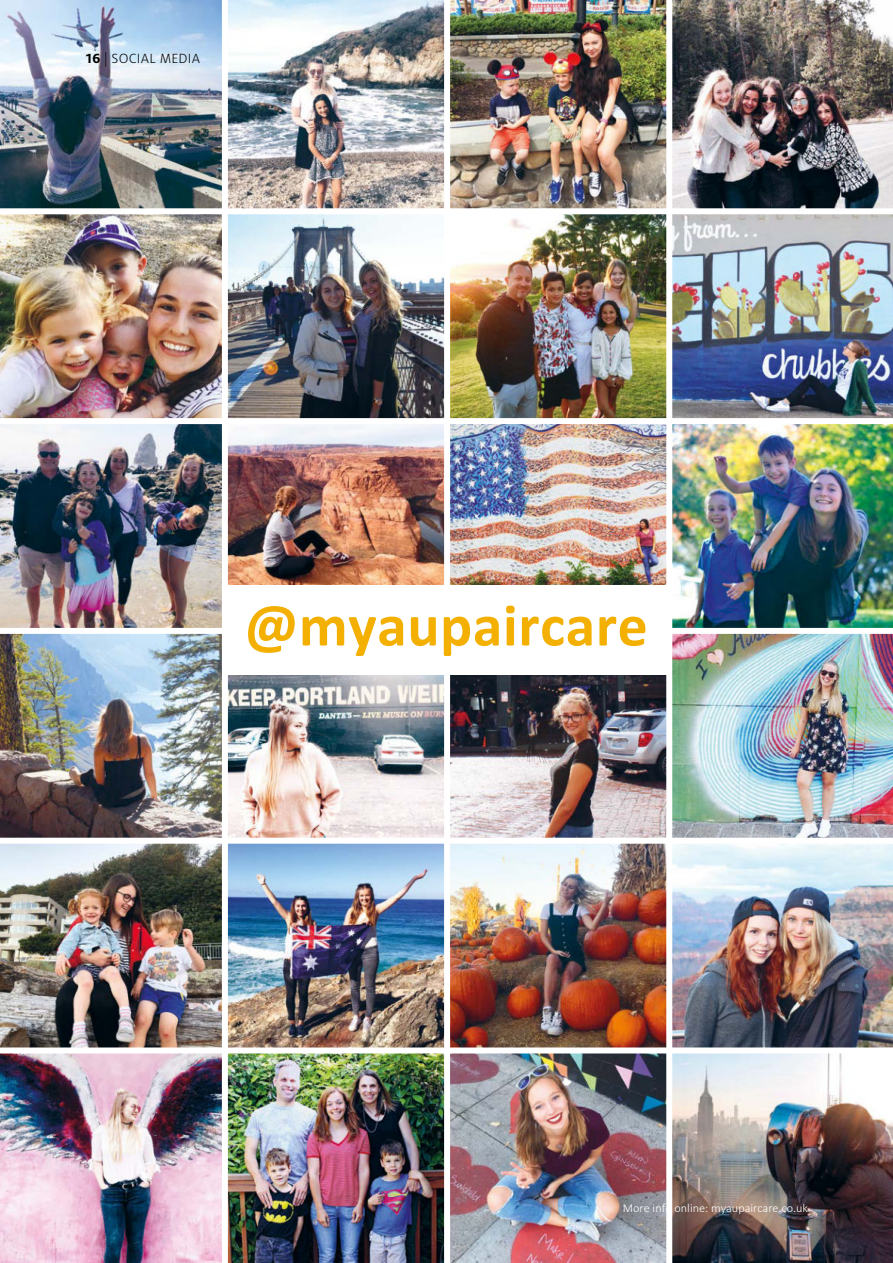
<style>
.page{position:relative;width:893px;height:1263px;background:#fff}
.page>*{position:absolute;margin:0;border:0;box-sizing:border-box;transform-origin:0 0}
.t1{font:700 60px "Calibri";letter-spacing:.01em;color:#f3b000}
.t2{font:300 14.7px "Milo OT";letter-spacing:.015em;color:#000}
.t3{font:300 12px "Calibri";color:#fff}
.s1{font-weight:700}
</style>
<div class="page">
<img style="left:0;top:214px;width:222px;height:414px">
<img style="left:672px;top:0;width:221px;height:1263px">
<img style="left:450px;top:0;width:216px;height:585px">
<img style="left:450px;top:675px;width:216px;height:372px">
<img style="left:0;top:1053px;width:666px;height:210px">
<img style="left:0;top:0;width:444px;height:208px">
<img style="left:0;top:634px;width:444px;height:204px">
<img style="left:0;top:844px;width:222px;height:203px">
<img style="left:228px;top:214px;width:216px;height:204px">
<img style="left:228px;top:424px;width:216px;height:161px">
<img style="left:228px;top:844px;width:216px;height:203px">
<div style="left:222px;top:0;width:6px;height:1263px;background:#fff"></div>
<div style="left:444px;top:0;width:6px;height:1263px;background:#fff"></div>
<div style="left:0;top:208px;width:893px;height:6px;background:#fff"></div>
<div style="left:0;top:418px;width:893px;height:6px;background:#fff"></div>
<div style="left:0;top:628px;width:893px;height:6px;background:#fff"></div>
<div style="left:0;top:838px;width:893px;height:6px;background:#fff"></div>
<div style="left:0;top:1047px;width:893px;height:6px;background:#fff"></div>
<div style="left:225px;top:586px;width:443px;height:89px;background:#fff"></div>
<p class="t2" style="left:85px;top:52px;width:117px"><span class="s1">16</span> | SOCIAL MEDIA</p>
<h1 class="t1" style="left:245px;top:583px;width:405px">@myaupaircare</h1>
<p class="t3" style="left:623px;top:1201px;width:187px">More info online: myaupaircare.co.uk</p>
</div>
